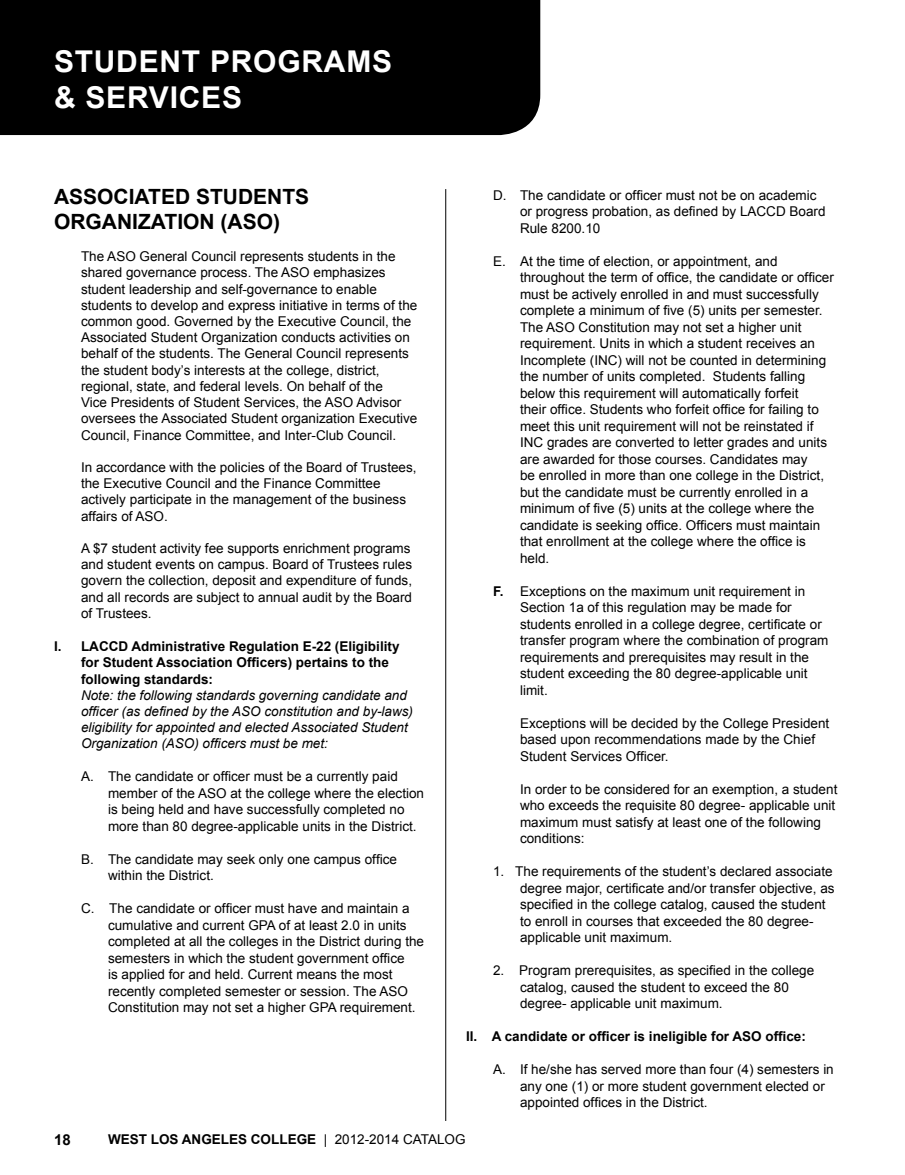
<style>
.page{position:relative;width:905px;height:1175px;background:#fff}
.page>*{position:absolute;margin:0;border:0;box-sizing:border-box;transform-origin:0 0}
.t1{font:700 30px/36px "Arial";letter-spacing:.025em;color:#fff}
.t2{font:700 21px/25.2px "Arial";color:#000}
.t3{font:700 15px "Arial";color:#000}
.t4{font:13.5px/16.5px "Arial";color:#000}
.t5{font:700 13.5px/16.5px "Arial";color:#000}
.t6{font:italic 13.5px/16.2px "Arial";color:#000}
.s1{font-weight:700}
.s2{font-weight:400}
</style>
<div class="page">
<div style="left:0;top:0;width:540px;height:135px;background:#000"></div>
<hr style="left:445px;top:189px;width:1px;height:931px;background:#000">
<h1 class="t1" style="left:54px;top:45px;width:339px">STUDENT PROGRAMS &amp; SERVICES</h1>
<h2 class="t2" style="left:54px;top:184px;width:257px">ASSOCIATED STUDENTS<br>ORGANIZATION (ASO)</h2>
<p class="t4" style="left:81px;top:248px;width:338px">The ASO General Council represents students in the shared governance process. The ASO emphasizes student leadership and self-governance to enable students to develop and express initiative in terms of the common good. Governed by the Executive Council, the Associated Student Organization conducts activities on behalf of the students. The General Council represents the student body’s interests at the college, district, regional, state, and federal levels. On behalf of the<br>Vice Presidents of Student Services, the ASO Advisor oversees the Associated Student organization Executive Council, Finance Committee, and Inter-Club Council.</p>
<p class="t4" style="left:81px;top:459px;width:337px">In accordance with the policies of the Board of Trustees, the Executive Council and the Finance Committee actively participate in the management of the business affairs of ASO.</p>
<p class="t4" style="left:81px;top:540px;width:332px;text-align:justify">A $7 student activity fee supports enrichment programs and student events on campus. Board of Trustees rules govern the collection, deposit and expenditure of funds, and all records are subject to annual audit by the Board of Trustees.</p>
<p class="t5" style="left:81px;top:638px;width:320px;text-indent:-27px">I. LACCD Administrative Regulation E-22 (Eligibility for Student Association Officers) pertains to the following standards:</p>
<p class="t6" style="left:81px;top:687px;width:333px">Note: the following standards governing candidate and officer (as defined by the ASO constitution and by-laws) eligibility for appointed and elected Associated Student Organization (ASO) officers must be met:</p>
<p class="t4" style="left:108px;top:768px;width:317px;text-indent:-27px">A. The candidate or officer must be a currently paid member of the ASO at the college where the election is being held and have successfully completed no more than 80 degree-applicable units in the District.</p>
<p class="t4" style="left:108px;top:851px;width:290px;text-indent:-27px">B. The candidate may seek only one campus office within the District.</p>
<p class="t4" style="left:108px;top:900px;width:317px;text-indent:-27px">C. The candidate or officer must have and maintain a cumulative and current GPA of at least 2.0 in units completed at all the colleges in the District during the semesters in which the student government office<br>is applied for and held. Current means the most recently completed semester or session. The ASO Constitution may not set a higher GPA requirement.</p>
<p class="t4" style="left:520px;top:187px;width:307px;text-indent:-27px">D. The candidate or officer must not be on academic or progress probation, as defined by LACCD Board<br>Rule 8200.10</p>
<p class="t4" style="left:520px;top:253px;width:315px;text-indent:-27px">E. At the time of election, or appointment, and throughout the term of office, the candidate or officer must be actively enrolled in and must successfully complete a minimum of five (5) units per semester.<br>The ASO Constitution may not set a higher unit requirement. Units in which a student receives an Incomplete (INC) will not be counted in determining the number of units completed. Students falling below this requirement will automatically forfeit<br>their office. Students who forfeit office for failing to meet this unit requirement will not be reinstated if INC grades are converted to letter grades and units are awarded for those courses. Candidates may<br>be enrolled in more than one college in the District, but the candidate must be currently enrolled in a minimum of five (5) units at the college where the candidate is seeking office. Officers must maintain that enrollment at the college where the office is held.</p>
<p class="t4" style="left:520px;top:583px;width:310px;text-indent:-27px"><span class="s1">F.</span> Exceptions on the maximum unit requirement in Section 1a of this regulation may be made for students enrolled in a college degree, certificate or transfer program where the combination of program requirements and prerequisites may result in the student exceeding the 80 degree-applicable unit limit.</p>
<p class="t4" style="left:520px;top:715px;width:311px">Exceptions will be decided by the College President based upon recommendations made by the Chief<br>Student Services Officer.</p>
<p class="t4" style="left:520px;top:781px;width:319px">In order to be considered for an exemption, a student who exceeds the requisite 80 degree- applicable unit maximum must satisfy at least one of the following conditions:</p>
<p class="t4" style="left:520px;top:863px;width:316px;text-indent:-27px">1. The requirements of the student’s declared associate degree major, certificate and/or transfer objective, as specified in the college catalog, caused the student to enroll in courses that exceeded the 80 degree&shy;applicable unit maximum.</p>
<p class="t4" style="left:520px;top:962px;width:296px;text-indent:-27px">2. Program prerequisites, as specified in the college catalog, caused the student to exceed the 80 degree- applicable unit maximum.</p>
<p class="t5" style="left:466px;top:1028px;width:341px">II. A candidate or officer is ineligible for ASO office:</p>
<p class="t4" style="left:520px;top:1061px;width:315px;text-indent:-27px">A. If he/she has served more than four (4) semesters in any one (1) or more student government elected or appointed offices in the District.</p>
<p class="t3" style="left:54px;top:1130px;width:18px">18</p>
<p class="t5" style="left:108px;top:1131px;width:359px">WEST LOS ANGELES COLLEGE <span class="s2">| 2012-2014 CATALOG</span></p>
</div>
